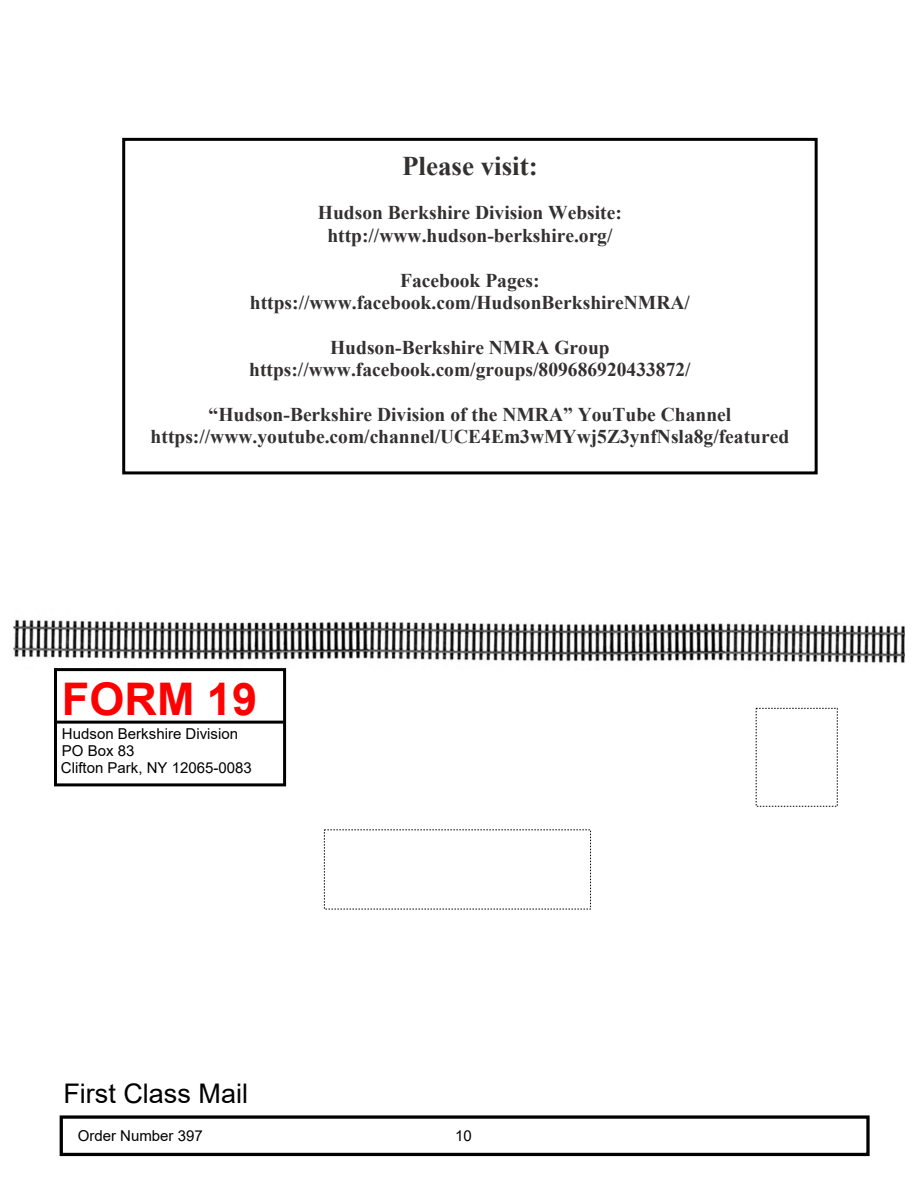
<style>
.page{position:relative;width:918px;height:1188px;background:#fff}
.page>*{position:absolute;margin:0;border:0;box-sizing:border-box;transform-origin:0 0}
.t1{font:700 45px "Arial";color:#f00}
.t2{font:27px "Arial";color:#000}
.t3{font:700 27px "Times New Roman";color:#333030}
.t4{font:700 19.5px/22.4px "Times New Roman";color:#333030;text-align:center}
.t5{font:15px/17.2px "Arial";color:#000}
</style>
<div class="page">
<div style="left:122px;top:138px;width:696px;height:336px;border:3px solid #000"></div>
<img style="left:13px;top:619px;width:892px;height:51px">
<div style="left:54px;top:668px;width:232px;height:118px;border:3px solid #000"></div>
<hr style="left:54px;top:721px;width:229px;height:3px;background:#000">
<div style="left:60px;top:1115px;width:810px;height:41px;border:3px solid #000"></div>
<h2 class="t3" style="left:402px;top:156px;width:137px">Please visit:</h2>
<p class="t4" style="left:318px;top:204px;width:306px">Hudson Berkshire Division Website: http://www.hudson-berkshire.org/</p>
<p class="t4" style="left:250px;top:271px;width:442px">Facebook Pages: https://www.facebook.com/HudsonBerkshireNMRA/</p>
<p class="t4" style="left:249px;top:338px;width:443px">Hudson-Berkshire NMRA Group https://www.facebook.com/groups/809686920433872/</p>
<p class="t4" style="left:151px;top:405px;width:640px">“Hudson-Berkshire Division of the NMRA” YouTube Channel https://www.youtube.com/channel/UCE4Em3wMYwj5Z3ynfNsla8g/featured</p>
<h1 class="t1" style="left:62px;top:682px;width:197px">FORM 19</h1>
<p class="t5" style="left:61px;top:727px;width:193px">Hudson Berkshire Division<br>PO Box 83<br>Clifton Park, NY 12065-0083</p>
<h2 class="t2" style="left:63px;top:1084px;width:186px">First Class Mail</h2>
<p class="t5" style="left:78px;top:1129px;width:127px">Order Number 397</p>
<p class="t5" style="left:455px;top:1129px;width:18px">10</p>
</div>
